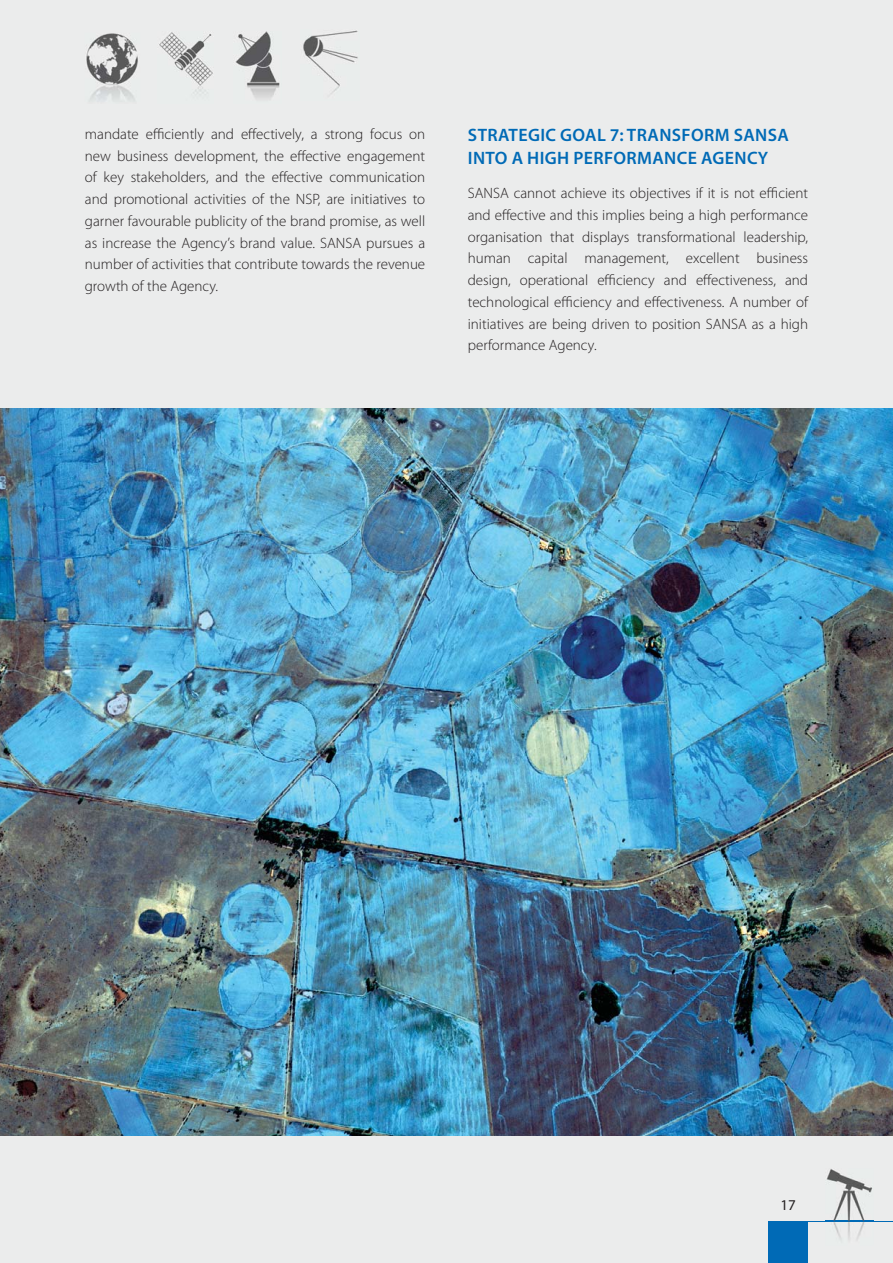
<style>
.page{position:relative;width:893px;height:1263px;background:#fff}
.page>*{position:absolute;margin:0;border:0;box-sizing:border-box;transform-origin:0 0}
.t1{font:600 18px/22.5px "Myriad Pro";letter-spacing:.02em;color:#006ab6}
.t2{font:300 15px/21.8px "Myriad Pro";color:#231f20;text-align:justify}
.t3{font:15px "Myriad Pro";color:#231f20}
</style>
<div class="page">
<div style="left:0;top:0;width:892px;height:1263px;background:#ebecec"></div>
<img style="left:86px;top:33px;width:52px;height:69px">
<img style="left:235px;top:32px;width:45px;height:67px">
<img style="left:303px;top:30px;width:55px;height:64px">
<img style="left:159px;top:32px;width:54px;height:62px">
<div style="left:768px;top:1221px;width:40px;height:42px;background:#006ab6"></div>
<hr style="left:768px;top:1221px;width:124px;height:1px;background:#006ab6">
<img style="left:825px;top:1169px;width:48px;height:71px">
<img style="left:825px;top:1221px;width:48px;height:1px">
<img style="left:0;top:409px;width:892px;height:726px">
<p class="t2" style="left:85px;top:124px;width:342px">mandate efficiently and effectively, a strong focus on new business development, the effective engagement of key stakeholders, and the effective communication and promotional activities of the NSP, are initiatives to garner favourable publicity of the brand promise, as well as increase the Agency’s brand value. SANSA pursues a number of activities that contribute towards the revenue growth of the Agency.</p>
<p class="t1" style="left:468px;top:125px;width:322px">STRATEGIC GOAL 7: TRANSFORM SANSA<br>INTO A HIGH PERFORMANCE AGENCY</p>
<p class="t2" style="left:468px;top:183px;width:342px">SANSA cannot achieve its objectives if it is not efficient and effective and this implies being a high performance organisation that displays transformational leadership, human capital management, excellent business design, operational efficiency and effectiveness, and technological efficiency and effectiveness. A number of initiatives are being driven to position SANSA as a high performance Agency.</p>
<p class="t3" style="left:780px;top:1200px;width:17px">17</p>
</div>
